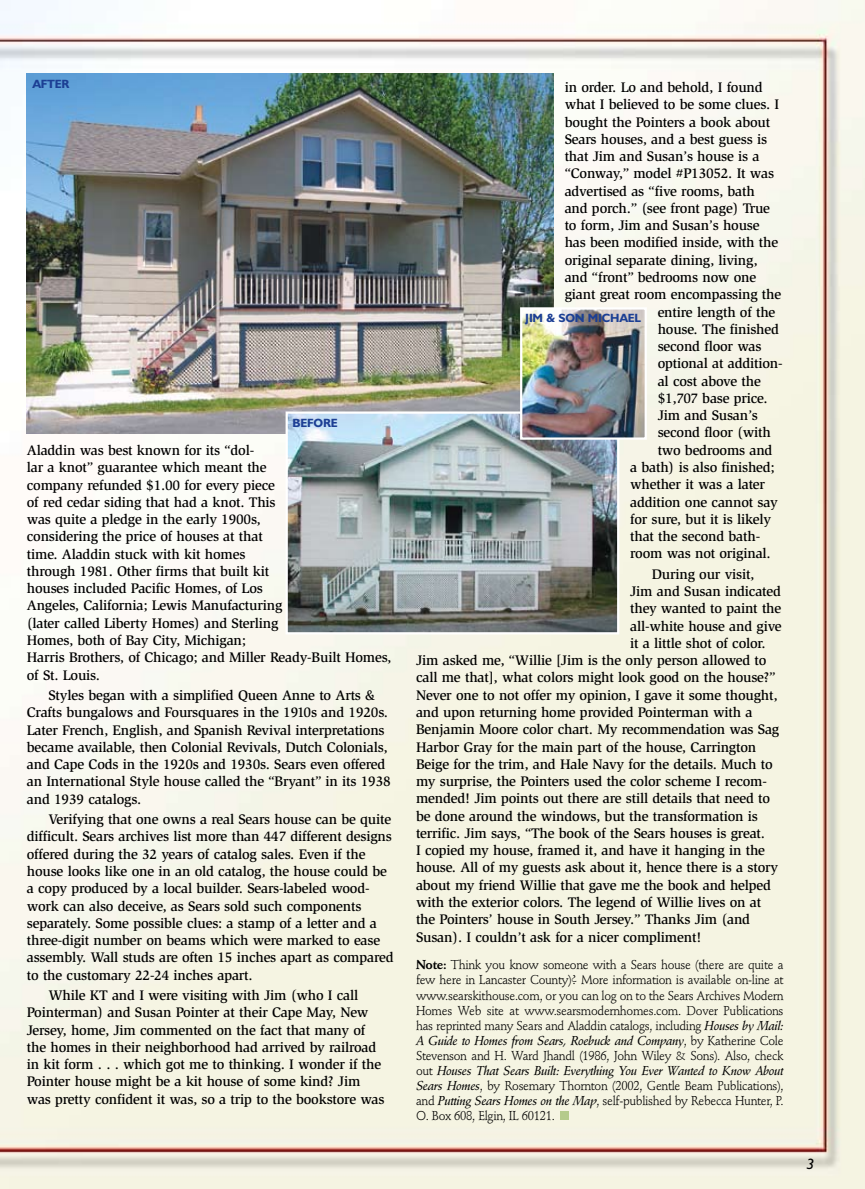
<style>
.page{position:relative;width:865px;height:1189px;background:#fff}
.page>*{position:absolute;margin:0;border:0;box-sizing:border-box;transform-origin:0 0}
.t1{font:italic 15px "Humanist 521 BT";color:#000}
.t2{font:500 14.25px/17.2px "Slimbach";letter-spacing:-.015em;color:#000}
.t3{font:12.75px/15px "Stempel Schneidler";letter-spacing:-.025em;color:#000;text-align:justify;scale:.95 1}
.t4{font:italic 12.75px "Stempel Schneidler Med";letter-spacing:-.025em;color:#000;scale:.95 1}
.t5{font:700 12px "Humanist 521 BT";letter-spacing:-.015em;color:#1c3f94}
.s1{font-weight:700}
.s2{font-family:"Stempel Schneidler Med";font-style:italic}
.s3{font-family:"Stempel Schneidler";font-style:normal}
</style>
<div class="page">
<img style="left:0;top:0;width:864px;height:1188px">
<div style="left:559px;top:1110px;width:9px;height:8px;background:#b5cb8b"></div>
<img style="left:27px;top:74px;width:526px;height:359px">
<img style="left:288px;top:414px;width:328px;height:217px">
<div style="left:285px;top:411px;width:334px;height:223px;border:2px solid #fff"></div>
<img style="left:523px;top:310px;width:120px;height:126px">
<div style="left:520px;top:307px;width:126px;height:132px;border:2px solid #fff"></div>
<p class="t5" style="left:32px;top:76px;width:38px">AFTER</p>
<p class="t5" style="left:292px;top:415px;width:47px">BEFORE</p>
<p class="t2" style="left:27px;top:441px;width:366px">Aladdin was best known for its “dol-<br>lar a knot” guarantee which meant the<br>company refunded $1.00 for every piece<br>of red cedar siding that had a knot. This<br>was quite a pledge in the early 1900s,<br>considering the price of houses at that<br>time. Aladdin stuck with kit homes<br>through 1981. Other firms that built kit<br>houses included Pacific Homes, of Los<br>Angeles, California; Lewis Manufacturing<br>(later called Liberty Homes) and Sterling<br>Homes, both of Bay City, Michigan;<br>Harris Brothers, of Chicago; and Miller Ready-Built Homes, of St. Louis.</p>
<p class="t2" style="left:27px;top:686px;width:365px;text-indent:22px">Styles began with a simplified Queen Anne to Arts &amp; Crafts bungalows and Foursquares in the 1910s and 1920s.<br>Later French, English, and Spanish Revival interpretations became available, then Colonial Revivals, Dutch Colonials, and Cape Cods in the 1920s and 1930s. Sears even offered an International Style house called the “Bryant” in its 1938 and 1939 catalogs.</p>
<p class="t2" style="left:27px;top:810px;width:368px;text-indent:22px">Verifying that one owns a real Sears house can be quite difficult. Sears archives list more than 447 different designs offered during the 32 years of catalog sales. Even if the house looks like one in an old catalog, the house could be a copy produced by a local builder. Sears-labeled wood&shy;work can also deceive, as Sears sold such components separately. Some possible clues: a stamp of a letter and a three-digit number on beams which were marked to ease assembly. Wall studs are often 15 inches apart as compared to the customary 22-24 inches apart.</p>
<p class="t2" style="left:27px;top:986px;width:359px;text-indent:22px">While KT and I were visiting with Jim (who I call Pointerman) and Susan Pointer at their Cape May, New Jersey, home, Jim commented on the fact that many of the homes in their neighborhood had arrived by railroad in kit form . . . which got me to thinking. I wonder if the Pointer house might be a kit house of some kind? Jim was pretty confident it was, so a trip to the bookstore was</p>
<p class="t2" style="left:564px;top:78px;width:199px">in order. Lo and behold, I found</p>
<p class="t2" style="left:564px;top:96px;width:216px">what I believed to be some clues. I</p>
<p class="t2" style="left:564px;top:113px;width:207px">bought the Pointers a book about</p>
<p class="t2" style="left:564px;top:130px;width:204px">Sears houses, and a best guess is</p>
<p class="t2" style="left:564px;top:147px;width:196px">that Jim and Susan’s house is a</p>
<p class="t2" style="left:564px;top:165px;width:211px">“Conway,” model #P13052. It was</p>
<p class="t2" style="left:564px;top:182px;width:191px">advertised as “five rooms, bath</p>
<p class="t2" style="left:564px;top:199px;width:207px">and porch.” (see front page) True</p>
<p class="t2" style="left:564px;top:216px;width:196px">to form, Jim and Susan’s house</p>
<p class="t2" style="left:564px;top:234px;width:215px">has been modified inside, with the</p>
<p class="t2" style="left:564px;top:251px;width:194px">original separate dining, living,</p>
<p class="t2" style="left:564px;top:268px;width:193px">and “front” bedrooms now one</p>
<p class="t2" style="left:564px;top:285px;width:218px">giant great room encompassing the</p>
<p class="t2" style="left:657px;top:303px;width:119px">entire length of the</p>
<p class="t2" style="left:657px;top:320px;width:123px">house. The finished</p>
<p class="t2" style="left:657px;top:337px;width:105px">second floor was</p>
<p class="t2" style="left:657px;top:354px;width:126px">optional at addition-</p>
<p class="t2" style="left:657px;top:372px;width:105px">al cost above the</p>
<p class="t2" style="left:657px;top:389px;width:111px">$1,707 base price.</p>
<p class="t2" style="left:657px;top:406px;width:102px">Jim and Susan’s</p>
<p class="t2" style="left:657px;top:424px;width:115px">second floor (with</p>
<p class="t2" style="left:657px;top:441px;width:116px">two bedrooms and</p>
<p class="t2" style="left:630px;top:458px;width:146px">a bath) is also finished;</p>
<p class="t2" style="left:630px;top:475px;width:136px">whether it was a later</p>
<p class="t2" style="left:630px;top:493px;width:149px">addition one cannot say</p>
<p class="t2" style="left:630px;top:510px;width:142px">for sure, but it is likely</p>
<p class="t2" style="left:630px;top:527px;width:131px">that the second bath-</p>
<p class="t2" style="left:630px;top:544px;width:142px">room was not original.</p>
<p class="t2" style="left:651px;top:565px;width:104px">During our visit,</p>
<p class="t2" style="left:630px;top:582px;width:152px">Jim and Susan indicated</p>
<p class="t2" style="left:630px;top:599px;width:153px">they wanted to paint the</p>
<p class="t2" style="left:630px;top:617px;width:153px">all-white house and give</p>
<p class="t2" style="left:630px;top:634px;width:137px">it a little shot of color.</p>
<p class="t2" style="left:416px;top:651px;width:352px">Jim asked me, “Willie [Jim is the only person allowed to</p>
<p class="t2" style="left:416px;top:668px;width:361px">call me that], what colors might look good on the house?”</p>
<p class="t2" style="left:416px;top:686px;width:363px">Never one to not offer my opinion, I gave it some thought,</p>
<p class="t2" style="left:416px;top:703px;width:338px">and upon returning home provided Pointerman with a</p>
<p class="t2" style="left:416px;top:720px;width:364px">Benjamin Moore color chart. My recommendation was Sag</p>
<p class="t2" style="left:416px;top:737px;width:341px">Harbor Gray for the main part of the house, Carrington</p>
<p class="t2" style="left:416px;top:755px;width:358px">Beige for the trim, and Hale Navy for the details. Much to</p>
<p class="t2" style="left:416px;top:772px;width:352px">my surprise, the Pointers used the color scheme I recom-</p>
<p class="t2" style="left:416px;top:789px;width:355px">mended! Jim points out there are still details that need to</p>
<p class="t2" style="left:416px;top:806px;width:343px">be done around the windows, but the transformation is</p>
<p class="t2" style="left:416px;top:824px;width:350px">terrific. Jim says, “The book of the Sears houses is great.</p>
<p class="t2" style="left:416px;top:841px;width:350px">I copied my house, framed it, and have it hanging in the</p>
<p class="t2" style="left:416px;top:858px;width:363px">house. All of my guests ask about it, hence there is a story</p>
<p class="t2" style="left:416px;top:875px;width:356px">about my friend Willie that gave me the book and helped</p>
<p class="t2" style="left:416px;top:893px;width:346px">with the exterior colors. The legend of Willie lives on at</p>
<p class="t2" style="left:416px;top:910px;width:335px">the Pointers’ house in South Jersey.” Thanks Jim (and</p>
<p class="t2" style="left:416px;top:927px;width:287px">Susan). I couldn’t ask for a nicer compliment!</p>
<p class="t3" style="left:416px;top:957px;width:388px"><span class="s1">Note:</span> Think you know someone with a Sears house (there are quite a few here in Lancaster County)? More information is available on-line at www.searskithouse.com, or you can log on to the Sears Archives Modern Homes Web site at www.searsmodernhomes.com. Dover Publications has reprinted many Sears and Aladdin catalogs, including <span class="s2">Houses by Mail:</span></p>
<p class="t4" style="left:416px;top:1032px;width:388px">A Guide to Homes from Sears, Roebuck and Company<span class="s3">, by Katherine Cole</span></p>
<p class="t3" style="left:416px;top:1047px;width:388px">Stevenson and H. Ward Jhandl (1986, John Wiley &amp; Sons). Also, check</p>
<p class="t4" style="left:416px;top:1062px;width:388px"><span class="s3">out</span> Houses That Sears Built: Everything You Ever Wanted to Know About</p>
<p class="t3" style="left:416px;top:1077px;width:388px"><span class="s2">Sears Homes</span>, by Rosemary Thornton (2002, Gentle Beam Publications), and <span class="s2">Putting Sears Homes on the Map</span>, self-published by Rebecca Hunter, P.<br>O. Box 608, Elgin, IL 60121.</p>
<p class="t5" style="left:525px;top:310px;width:117px">JIM &amp; SON MICHAEL</p>
<p class="t1" style="left:806px;top:1154px;width:9px">3</p>
</div>
